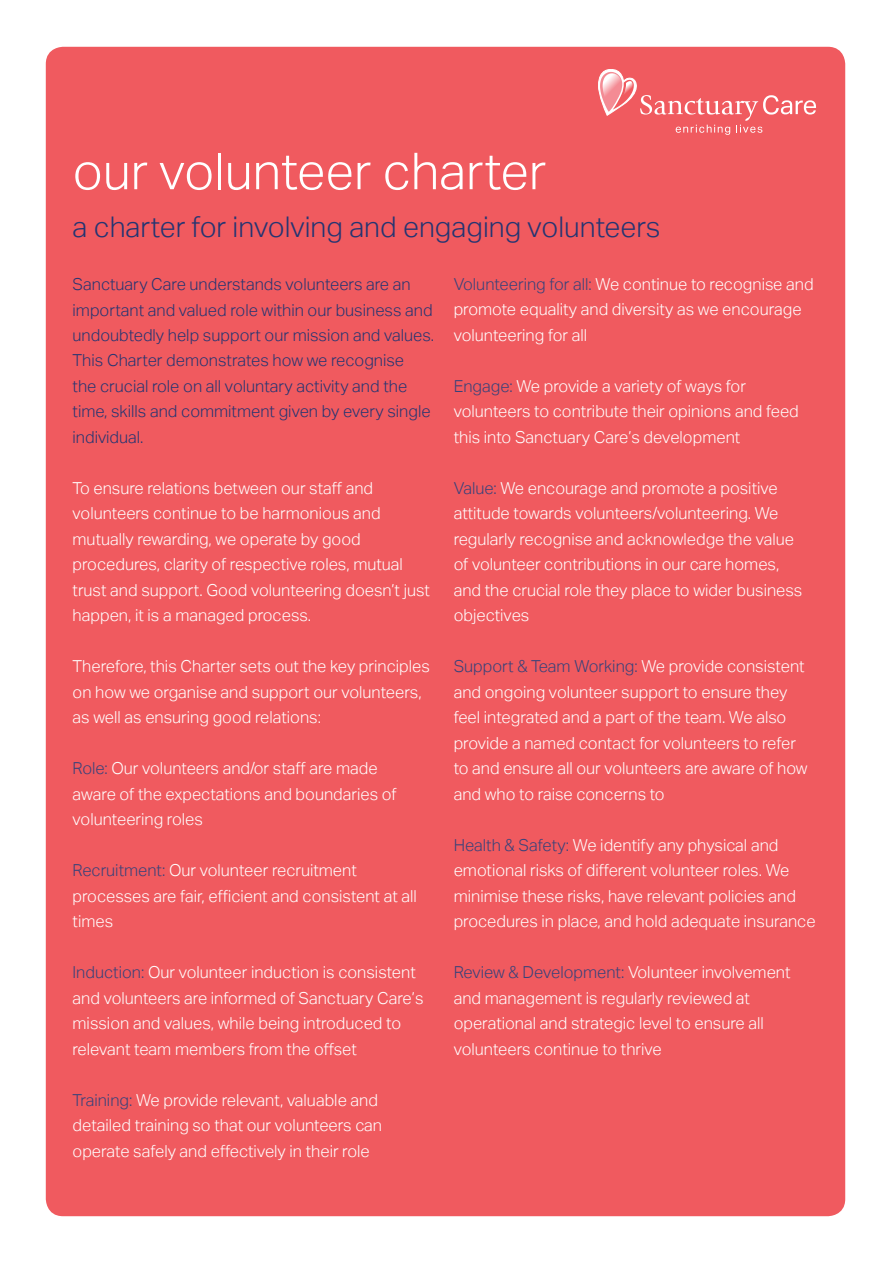
<style>
.page{position:relative;width:893px;height:1263px;background:#fff}
.page>*{position:absolute;margin:0;border:0;box-sizing:border-box;transform-origin:0 0}
.t1{font:300 51px "Aktiv Grotesk";color:#fff}
.t2{font:300 28.5px "Aktiv Grotesk";color:#243572}
.t3{font:300 16.5px/25.5px "Aktiv Grotesk";color:#fff}
.t4{font:300 16.5px/25.5px "Aktiv Grotesk";color:#243572}
.s1{color:#37427a}
</style>
<div class="page">
<div style="left:46px;top:47px;width:799px;height:1169px;background:#f05a5f;border-radius:17px"></div>
<svg style="left:598px;top:69px;width:218px;height:66px"></svg>
<h1 class="t1" style="left:73px;top:142px;width:475px">our volunteer charter</h1>
<h2 class="t2" style="left:73px;top:211px;width:589px">a charter for involving and engaging volunteers</h2>
<p class="t4" style="left:73px;top:272px;width:363px">Sanctuary Care understands volunteers are an important and valued role within our business and undoubtedly help support our mission and values.<br>This Charter demonstrates how we recognise<br>the crucial role on all voluntary activity and the time, skills and commitment given by every single individual.</p>
<p class="t3" style="left:73px;top:475px;width:359px">To ensure relations between our staff and volunteers continue to be harmonious and mutually rewarding, we operate by good procedures, clarity of respective roles, mutual trust and support. Good volunteering doesn’t just happen, it is a managed process.</p>
<p class="t3" style="left:73px;top:654px;width:359px">Therefore, this Charter sets out the key principles on how we organise and support our volunteers, as well as ensuring good relations:</p>
<p class="t3" style="left:73px;top:756px;width:325px"><span class="s1">Role:</span> Our volunteers and/or staff are made aware of the expectations and boundaries of volunteering roles</p>
<p class="t3" style="left:73px;top:858px;width:346px"><span class="s1">Recruitment:</span> Our volunteer recruitment processes are fair, efficient and consistent at all times</p>
<p class="t3" style="left:73px;top:960px;width:352px"><span class="s1">Induction:</span> Our volunteer induction is consistent and volunteers are informed of Sanctuary Care’s mission and values, while being introduced to relevant team members from the offset</p>
<p class="t3" style="left:73px;top:1087px;width:311px"><span class="s1">Training:</span> We provide relevant, valuable and detailed training so that our volunteers can operate safely and effectively in their role</p>
<p class="t3" style="left:454px;top:271px;width:361px"><span class="s1">Volunteering for all:</span> We continue to recognise and promote equality and diversity as we encourage volunteering for all</p>
<p class="t3" style="left:454px;top:373px;width:347px"><span class="s1">Engage:</span> We provide a variety of ways for volunteers to contribute their opinions and feed this into Sanctuary Care’s development</p>
<p class="t3" style="left:454px;top:475px;width:350px"><span class="s1">Value:</span> We encourage and promote a positive attitude towards volunteers/volunteering. We regularly recognise and acknowledge the value of volunteer contributions in our care homes, and the crucial role they place to wider business objectives</p>
<p class="t3" style="left:454px;top:654px;width:355px"><span class="s1">Support &amp; Team Working:</span> We provide consistent and ongoing volunteer support to ensure they feel integrated and a part of the team. We also provide a named contact for volunteers to refer to and ensure all our volunteers are aware of how and who to raise concerns to</p>
<p class="t3" style="left:454px;top:832px;width:363px"><span class="s1">Health &amp; Safety:</span> We identify any physical and emotional risks of different volunteer roles. We minimise these risks, have relevant policies and procedures in place, and hold adequate insurance</p>
<p class="t3" style="left:454px;top:960px;width:338px"><span class="s1">Review &amp; Development:</span> Volunteer involvement and management is regularly reviewed at operational and strategic level to ensure all volunteers continue to thrive</p>
</div>
